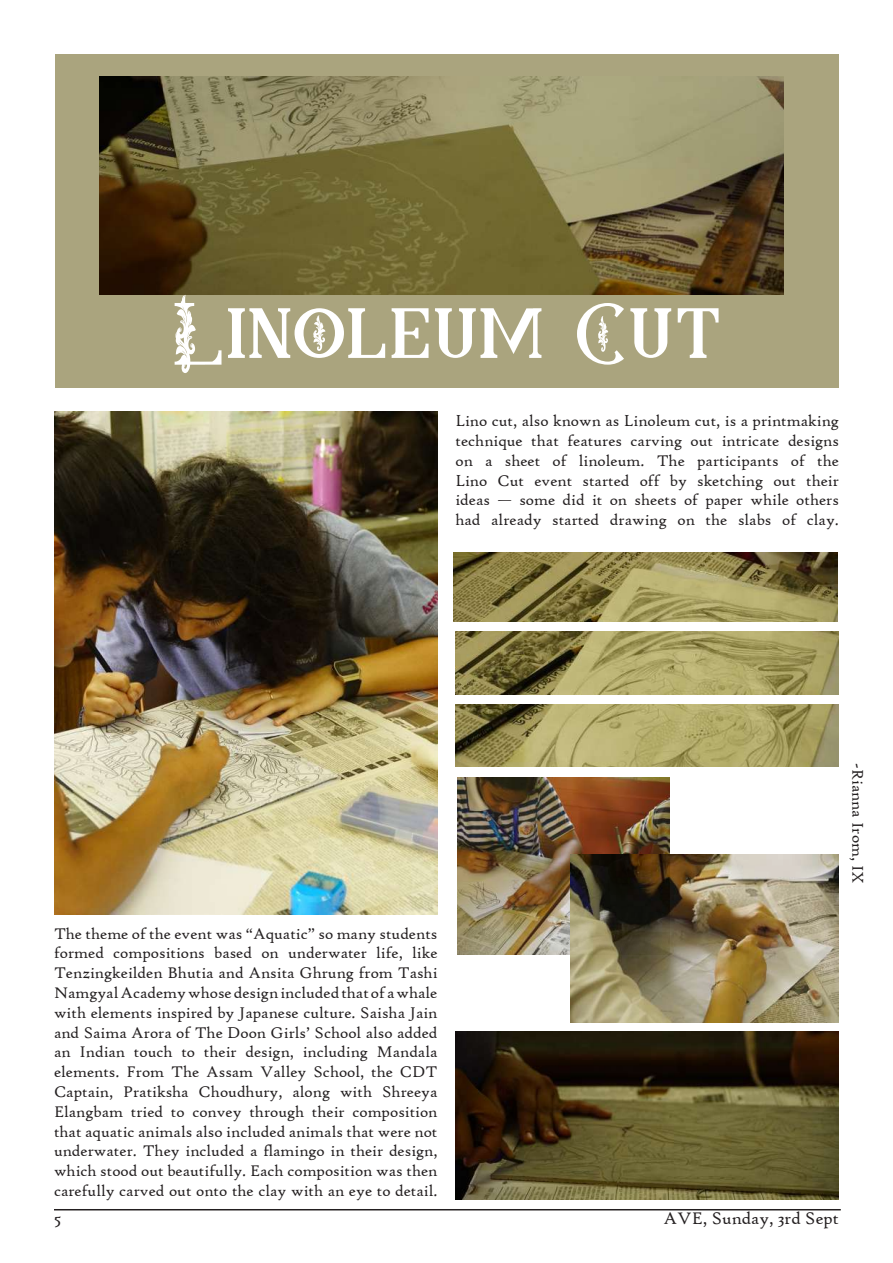
<style>
.page{position:relative;width:893px;height:1263px;background:#fff}
.page>*{position:absolute;margin:0;border:0;box-sizing:border-box;transform-origin:0 0}
.t1{font:103.5px "Brisbane Park Demo";letter-spacing:.03em;color:#fff}
.t2{font:18px "High Tower Text";color:#231f20}
.t3{font:16.5px/19.8px "High Tower Text";color:#231f20;text-align:justify}
</style>
<div class="page">
<div style="left:55px;top:55px;width:783px;height:333px;background:#a6a078"></div>
<img style="left:54px;top:412px;width:383px;height:502px">
<img style="left:457px;top:777px;width:213px;height:177px">
<img style="left:571px;top:854px;width:268px;height:168px">
<img style="left:454px;top:553px;width:383px;height:69px">
<img style="left:455px;top:631px;width:384px;height:63px">
<img style="left:455px;top:704px;width:384px;height:63px">
<img style="left:455px;top:1032px;width:384px;height:167px">
<hr style="left:54px;top:1209px;width:787px;height:1px;background:#231f20">
<img style="left:99px;top:76px;width:684px;height:218px">
<h1 class="t1" style="left:172px;top:285px;width:550px">Linoleum Cut</h1>
<p class="t3" style="left:455px;top:411px;width:385px">Lino cut, also known as Linoleum cut, is a printmaking technique that features carving out intricate designs on a sheet of linoleum. The participants of the Lino Cut event started off by sketching out their ideas — some did it on sheets of paper while others had already started drawing on the slabs of clay.</p>
<p class="t3" style="left:868px;top:763px;width:122px;rotate:90deg">-Rianna Irom, IX</p>
<p class="t3" style="left:54px;top:923px;width:385px">The theme of the event was “Aquatic” so many students formed compositions based on underwater life, like Tenzingkeilden Bhutia and Ansita Ghrung from Tashi Namgyal Academy whose design included that of a whale with elements inspired by Japanese culture. Saisha Jain and Saima Arora of The Doon Girls’ School also added an Indian touch to their design, including Mandala elements. From The Assam Valley School, the CDT Captain, Pratiksha Choudhury, along with Shreeya Elangbam tried to convey through their composition that aquatic animals also included animals that were not underwater. They included a flamingo in their design, which stood out beautifully. Each composition was then carefully carved out onto the clay with an eye to detail.</p>
<p class="t2" style="left:54px;top:1207px;width:8px">5</p>
<p class="t2" style="left:663px;top:1207px;width:177px">AVE, Sunday, 3rd Sept</p>
</div>
